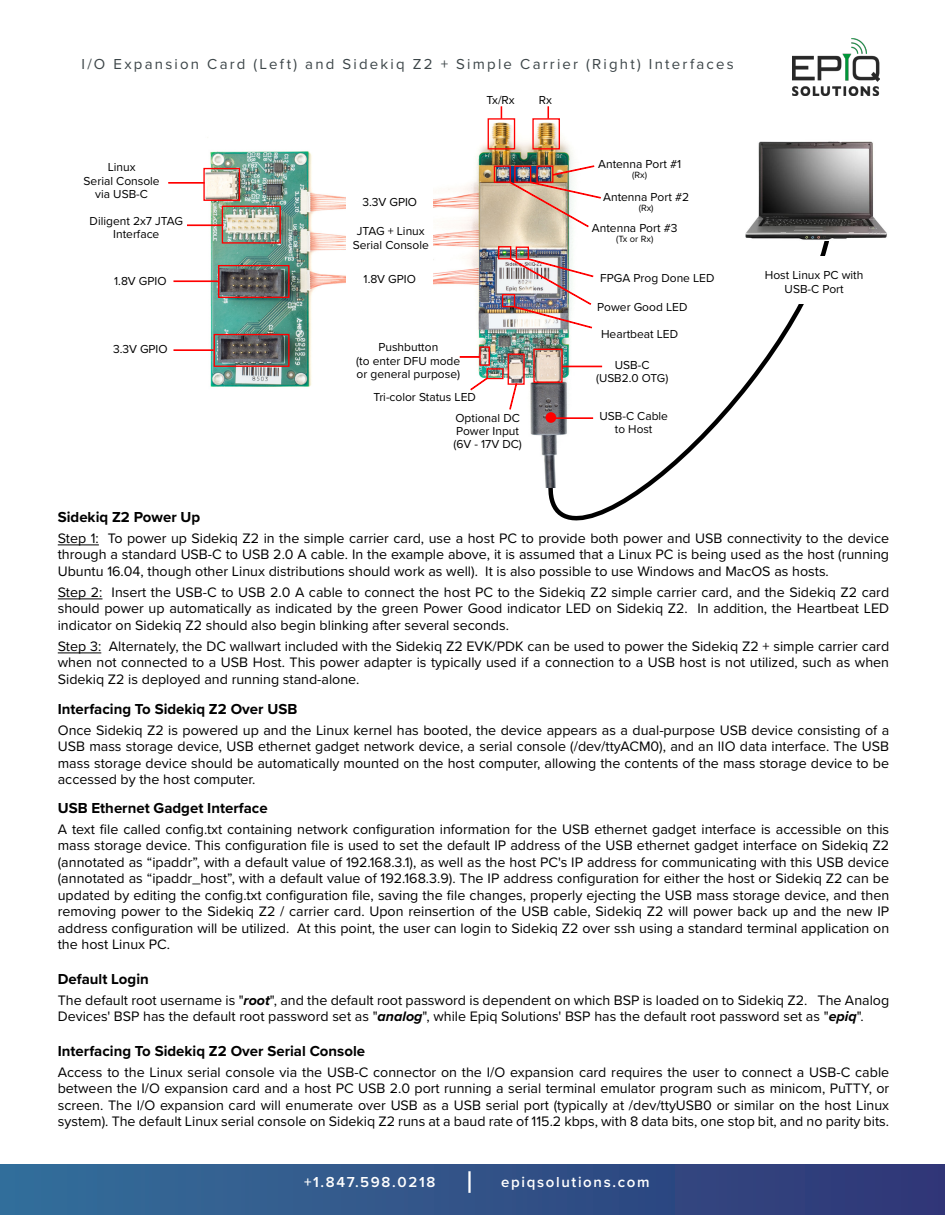
<style>
.page{position:relative;width:945px;height:1215px;background:#fff}
.page>*{position:absolute;margin:0;border:0;box-sizing:border-box;transform-origin:0 0}
.t1{font:700 15px "Proxima Nova";color:#000}
.t2{font:15px "Proxima Nova";letter-spacing:.145em;color:#3c4548}
.t3{font:600 15px "Proxima Nova";letter-spacing:.11em;color:#fff}
.t4{font:14.25px/16.5px "Proxima Nova";color:#000;text-align:justify}
.t5{font:12px/13.4px "Proxima Nova";color:#000}
.t6{font:11.85px "Proxima Nova";color:#000}
.t7{font:9.3px "Proxima Nova";color:#000}
.s1{font-weight:700;font-style:italic}
</style>
<div class="page">
<svg style="left:548px;top:241px;width:281px;height:280px"></svg>
<svg style="left:582px;top:241px;width:210px;height:228px"></svg>
<img style="left:433px;top:114px;width:149px;height:374px">
<img style="left:194px;top:151px;width:152px;height:236px">
<img style="left:745px;top:141px;width:142px;height:99px">
<div style="left:203px;top:168px;width:37px;height:33px;border:1px solid #f00"></div>
<div style="left:168px;top:182px;width:36px;height:2px;border:1px solid #f00"></div>
<div style="left:222px;top:206px;width:59px;height:38px;border:1px solid #f00"></div>
<div style="left:187px;top:225px;width:36px;height:1px;border:1px solid #f00"></div>
<div style="left:218px;top:265px;width:72px;height:33px;border:1px solid #f00"></div>
<div style="left:174px;top:281px;width:44px;height:1px;border:1px solid #f00"></div>
<div style="left:214px;top:334px;width:76px;height:33px;border:1px solid #f00"></div>
<div style="left:174px;top:349px;width:40px;height:2px;border:1px solid #f00"></div>
<div style="left:488px;top:118px;width:27px;height:31px;border:1px solid #f00"></div>
<div style="left:532px;top:118px;width:28px;height:31px;border:1px solid #f00"></div>
<svg style="left:548px;top:106px;width:1px;height:12px"></svg>
<div style="left:494px;top:165px;width:17px;height:18px;border:1px solid #f00"></div>
<svg style="left:501px;top:106px;width:1px;height:12px"></svg>
<img style="left:509px;top:165px;width:92px;height:63px">
<div style="left:516px;top:247px;width:13px;height:13px;border:1px solid #f00"></div>
<div style="left:498px;top:246px;width:13px;height:13px;border:1px solid #f00"></div>
<div style="left:502px;top:294px;width:13px;height:13px;border:1px solid #f00"></div>
<img style="left:509px;top:257px;width:85px;height:72px">
<div style="left:533px;top:349px;width:30px;height:34px;border:1px solid #f00"></div>
<div style="left:562px;top:366px;width:40px;height:1px;border:1px solid #f00"></div>
<div style="left:508px;top:354px;width:17px;height:31px;border:1px solid #f00"></div>
<div style="left:553px;top:418px;width:40px;height:1px;border:1px solid #f00"></div>
<svg style="left:509px;top:383px;width:9px;height:27px"></svg>
<div style="left:486px;top:368px;width:18px;height:11px;border:1px solid #f00"></div>
<div style="left:460px;top:356px;width:20px;height:2px;border:1px solid #f00"></div>
<div style="left:546px;top:412px;width:10px;height:11px;background:#f00;border-radius:50%"></div>
<div style="left:479px;top:346px;width:11px;height:20px;border:1px solid #f00"></div>
<svg style="left:470px;top:377px;width:18px;height:14px"></svg>
<hr style="left:58px;top:545px;width:41px;height:1px;background:#000">
<hr style="left:58px;top:599px;width:44px;height:1px;background:#000">
<hr style="left:58px;top:653px;width:43px;height:1px;background:#000">
<img style="left:792px;top:38px;width:88px;height:58px">
<div style="left:0;top:1164px;width:945px;height:51px;background:linear-gradient(to right,#346f9a,#2f3676)"></div>
<hr style="left:468px;top:1171px;width:3px;height:22px;background:#fff">
<div style="left:751px;top:256px;width:127px;height:48px;background:#fff"></div>
<p class="t2" style="left:82px;top:53px;width:654px">I/O Expansion Card (Left) and Sidekiq Z2 + Simple Carrier (Right) Interfaces</p>
<p class="t5" style="left:108px;top:160px;width:29px">Linux</p>
<p class="t5" style="left:84px;top:173px;width:78px">Serial Console</p>
<p class="t5" style="left:95px;top:187px;width:54px">via USB-C</p>
<p class="t5" style="left:90px;top:214px;width:95px">Diligent 2x7 JTAG</p>
<p class="t5" style="left:113px;top:227px;width:48px">Interface</p>
<p class="t5" style="left:114px;top:274px;width:54px">1.8V GPIO</p>
<p class="t5" style="left:113px;top:342px;width:56px">3.3V GPIO</p>
<p class="t5" style="left:486px;top:93px;width:30px">Tx/Rx</p>
<p class="t5" style="left:539px;top:93px;width:15px">Rx</p>
<p class="t5" style="left:362px;top:195px;width:56px">3.3V GPIO</p>
<p class="t5" style="left:357px;top:224px;width:69px">JTAG + Linux</p>
<p class="t5" style="left:353px;top:238px;width:78px">Serial Console</p>
<p class="t5" style="left:364px;top:272px;width:54px">1.8V GPIO</p>
<p class="t5" style="left:378px;top:340px;width:61px">Pushbutton</p>
<p class="t5" style="left:356px;top:354px;width:105px">(to enter DFU mode or general purpose)</p>
<p class="t5" style="left:374px;top:390px;width:104px">Tri-color Status LED</p>
<p class="t5" style="left:455px;top:410px;width:66px">Optional DC<br>Power Input</p>
<p class="t5" style="left:453px;top:437px;width:70px">(6V - 17V DC)</p>
<p class="t5" style="left:598px;top:157px;width:85px">Antenna Port #1</p>
<p class="t7" style="left:632px;top:168px;width:16px">(Rx)</p>
<p class="t5" style="left:603px;top:189px;width:88px">Antenna Port #2</p>
<p class="t7" style="left:639px;top:201px;width:16px">(Rx)</p>
<p class="t5" style="left:592px;top:220px;width:87px">Antenna Port #3</p>
<p class="t7" style="left:616px;top:232px;width:39px">(Tx or Rx)</p>
<p class="t5" style="left:600px;top:271px;width:116px">FPGA Prog Done LED</p>
<p class="t5" style="left:597px;top:300px;width:92px">Power Good LED</p>
<p class="t5" style="left:601px;top:327px;width:79px">Heartbeat LED</p>
<p class="t5" style="left:615px;top:358px;width:36px">USB-C</p>
<p class="t6" style="left:596px;top:369px;width:74px">(USB2.0 OTG)</p>
<p class="t5" style="left:599px;top:409px;width:70px">USB-C Cable</p>
<p class="t6" style="left:615px;top:421px;width:39px">to Host</p>
<p class="t5" style="left:765px;top:268px;width:100px;text-align:center">Host Linux PC with<br>USB-C Port</p>
<p class="t1" style="left:58px;top:505px;width:144px">Sidekiq Z2 Power Up</p>
<p class="t4" style="left:58px;top:529px;width:833px">Step 1: To power up Sidekiq Z2 in the simple carrier card, use a host PC to provide both power and USB connectivity to the device through a standard USB-C to USB 2.0 A cable. In the example above, it is assumed that a Linux PC is being used as the host (running Ubuntu 16.04, though other Linux distributions should work as well). It is also possible to use Windows and MacOS as hosts.</p>
<p class="t4" style="left:58px;top:583px;width:833px">Step 2: Insert the USB-C to USB 2.0 A cable to connect the host PC to the Sidekiq Z2 simple carrier card, and the Sidekiq Z2 card should power up automatically as indicated by the green Power Good indicator LED on Sidekiq Z2. In addition, the Heartbeat LED indicator on Sidekiq Z2 should also begin blinking after several seconds.</p>
<p class="t4" style="left:58px;top:637px;width:833px">Step 3: Alternately, the DC wallwart included with the Sidekiq Z2 EVK/PDK can be used to power the Sidekiq Z2 + simple carrier card when not connected to a USB Host. This power adapter is typically used if a connection to a USB host is not utilized, such as when Sidekiq Z2 is deployed and running stand-alone.</p>
<p class="t1" style="left:58px;top:697px;width:241px">Interfacing To Sidekiq Z2 Over USB</p>
<p class="t4" style="left:58px;top:721px;width:833px">Once Sidekiq Z2 is powered up and the Linux kernel has booted, the device appears as a dual-purpose USB device consisting of a USB mass storage device, USB ethernet gadget network device, a serial console (/dev/ttyACM0), and an IIO data interface. The USB mass storage device should be automatically mounted on the host computer, allowing the contents of the mass storage device to be accessed by the host computer.</p>
<p class="t1" style="left:58px;top:796px;width:211px">USB Ethernet Gadget Interface</p>
<p class="t4" style="left:58px;top:820px;width:833px">A text file called config.txt containing network configuration information for the USB ethernet gadget interface is accessible on this mass storage device. This configuration file is used to set the default IP address of the USB ethernet gadget interface on Sidekiq Z2 (annotated as “ipaddr”, with a default value of 192.168.3.1), as well as the host PC's IP address for communicating with this USB device (annotated as “ipaddr_host”, with a default value of 192.168.3.9). The IP address configuration for either the host or Sidekiq Z2 can be updated by editing the config.txt configuration file, saving the file changes, properly ejecting the USB mass storage device, and then removing power to the Sidekiq Z2 / carrier card. Upon reinsertion of the USB cable, Sidekiq Z2 will power back up and the new IP address configuration will be utilized. At this point, the user can login to Sidekiq Z2 over ssh using a standard terminal application on the host Linux PC.</p>
<p class="t1" style="left:58px;top:967px;width:93px">Default Login</p>
<p class="t4" style="left:58px;top:991px;width:833px">The default root username is "<span class="s1">root</span>", and the default root password is dependent on which BSP is loaded on to Sidekiq Z2. The Analog<br>Devices' BSP has the default root password set as "<span class="s1">analog</span>", while Epiq Solutions' BSP has the default root password set as "<span class="s1">epiq</span>".</p>
<p class="t1" style="left:58px;top:1039px;width:309px">Interfacing To Sidekiq Z2 Over Serial Console</p>
<p class="t4" style="left:58px;top:1063px;width:833px">Access to the Linux serial console via the USB-C connector on the I/O expansion card requires the user to connect a USB-C cable between the I/O expansion card and a host PC USB 2.0 port running a serial terminal emulator program such as minicom, PuTTY, or screen. The I/O expansion card will enumerate over USB as a USB serial port (typically at /dev/ttyUSB0 or similar on the host Linux system). The default Linux serial console on Sidekiq Z2 runs at a baud rate of 115.2 kbps, with 8 data bits, one stop bit, and no parity bits.</p>
<p class="t3" style="left:304px;top:1171px;width:133px">+1.847.598.0218</p>
<p class="t3" style="left:501px;top:1171px;width:150px">epiqsolutions.com</p>
</div>
